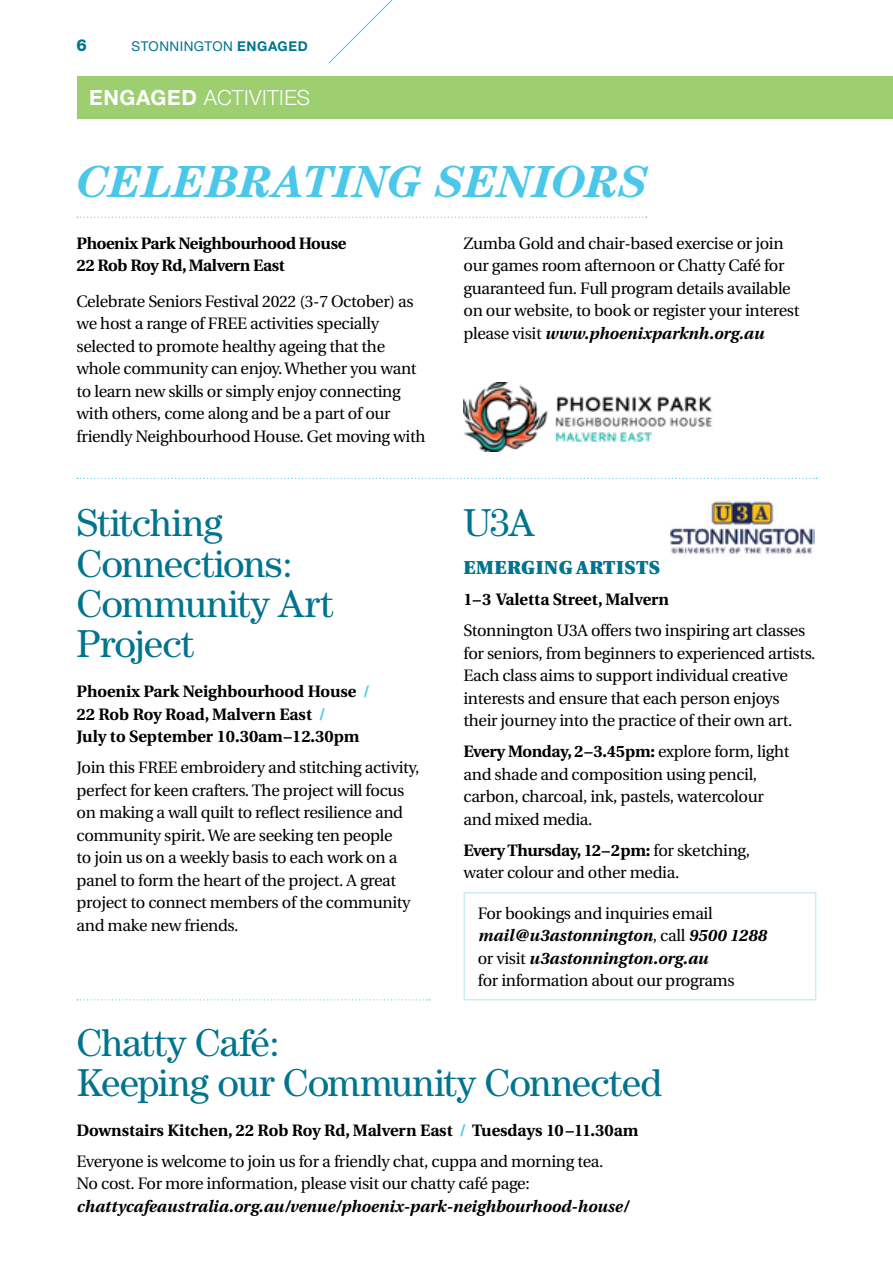
<style>
.page{position:relative;width:893px;height:1263px;background:#fff}
.page>*{position:absolute;margin:0;border:0;box-sizing:border-box;transform-origin:0 0}
.t1{font:italic 700 45px "Century";letter-spacing:-.015em;color:#4ac7e9}
.t2{font:39px/40.5px "Century";letter-spacing:-.025em;color:#00748f}
.t3{font:300 21px "Helvetica Neue LT Std";letter-spacing:.02em;color:#fff}
.t4{font:900 18.75px "Utopia";letter-spacing:.03em;color:#00748f}
.t5{font:16.5px/22.5px "Utopia";letter-spacing:-.02em;color:#000}
.t6{font:700 16.5px/22.5px "Utopia";color:#000}
.t7{font:italic 700 16.5px "Utopia";color:#000}
.t8{font:700 16.5px/22.5px "Utopia";letter-spacing:-.02em;color:#000}
.t9{font:800 16.5px "Helvetica Neue LT Pro";color:#00748f}
.t10{font:13.5px "Helvetica Neue LT Std";letter-spacing:.03em;color:#00748f}
.s1{font-weight:700}
.s2{font-weight:700;font-style:italic}
.s3{color:#4ac7e9}
.s4{font-weight:700;color:#4ac7e9}
</style>
<div class="page">
<svg style="left:328px;top:0;width:65px;height:64px"></svg>
<svg style="left:77px;top:217px;width:570px;height:1px"></svg>
<div style="left:77px;top:77px;width:816px;height:42px;background:#9dce70"></div>
<div style="left:463px;top:892px;width:353px;height:108px;border:2px solid #cdecf7"></div>
<svg style="left:77px;top:478px;width:740px;height:1px"></svg>
<svg style="left:77px;top:999px;width:353px;height:1px"></svg>
<img style="left:670px;top:501px;width:145px;height:53px">
<img style="left:463px;top:382px;width:250px;height:70px">
<p class="t9" style="left:77px;top:35px;width:12px">6</p>
<p class="t10" style="left:132px;top:38px;width:178px">STONNINGTON <span class="s1">ENGAGED</span></p>
<p class="t3" style="left:89px;top:85px;width:223px"><span class="s1">ENGAGED</span> ACTIVITIES</p>
<h1 class="t1" style="left:77px;top:155px;width:574px">CELEBRATING SENIORS</h1>
<p class="t8" style="left:77px;top:232px;width:271px">Phoenix Park Neighbourhood House<br>22 Rob Roy Rd, Malvern East</p>
<p class="t5" style="left:77px;top:290px;width:350px">Celebrate Seniors Festival 2022 (3-7 October) as we host a range of FREE activities specially selected to promote healthy ageing that the whole community can enjoy. Whether you want to learn new skills or simply enjoy connecting with others, come along and be a part of our friendly Neighbourhood House. Get moving with</p>
<p class="t5" style="left:463px;top:232px;width:337px">Zumba Gold and chair-based exercise or join our games room afternoon or Chatty Café for guaranteed fun. Full program details available on our website, to book or register your interest please visit <span class="s2">www.phoenixparknh.org.au</span></p>
<h2 class="t2" style="left:77px;top:502px;width:258px">Stitching<br>Connections:<br>Community Art<br>Project</h2>
<p class="t6" style="left:77px;top:680px;width:295px">Phoenix Park Neighbourhood House <span class="s3">/<br></span>22 Rob Roy Road, Malvern East <span class="s3">/<br></span>July to September 10.30am–12.30pm</p>
<p class="t5" style="left:77px;top:756px;width:345px">Join this FREE embroidery and stitching activity, perfect for keen crafters. The project will focus on making a wall quilt to reflect resilience and community spirit. We are seeking ten people<br>to join us on a weekly basis to each work on a panel to form the heart of the project. A great project to connect members of the community and make new friends.</p>
<h2 class="t2" style="left:463px;top:502px;width:72px">U3A</h2>
<p class="t4" style="left:463px;top:557px;width:198px">EMERGING ARTISTS</p>
<p class="t6" style="left:463px;top:588px;width:207px">1–3 Valetta Street, Malvern</p>
<p class="t5" style="left:463px;top:620px;width:354px">Stonnington U3A offers two inspiring art classes for seniors, from beginners to experienced artists.<br>Each class aims to support individual creative interests and ensure that each person enjoys their journey into the practice of their own art.</p>
<p class="t5" style="left:463px;top:741px;width:327px"><span class="s1">Every Monday, 2–3.45pm:</span> explore form, light and shade and composition using pencil, carbon, charcoal, ink, pastels, watercolour and mixed media.</p>
<p class="t5" style="left:463px;top:839px;width:288px"><span class="s1">Every Thursday, 12–2pm:</span> for sketching, water colour and other media.</p>
<p class="t5" style="left:478px;top:902px;width:290px">For bookings and inquiries email <span class="s2">mail@u3astonnington</span>, call <span class="s2">9500 1288 </span>or visit <span class="s2">u3astonnington.org.au<br></span>for information about our programs</p>
<h2 class="t2" style="left:77px;top:1022px;width:587px">Chatty Café:<br>Keeping our Community Connected</h2>
<p class="t5" style="left:77px;top:1115px;width:563px;line-height:31px"><span class="s1">Downstairs Kitchen, 22 Rob Roy Rd, Malvern East</span> <span class="s4">/</span> <span class="s1">Tuesdays 10 –11.30am<br></span>Everyone is welcome to join us for a friendly chat, cuppa and morning tea.</p>
<p class="t5" style="left:77px;top:1173px;width:455px">No cost. For more information, please visit our chatty café page:</p>
<p class="t7" style="left:77px;top:1197px;width:553px">chattycafeaustralia.org.au/venue/phoenix-park-neighbourhood-house/</p>
</div>
